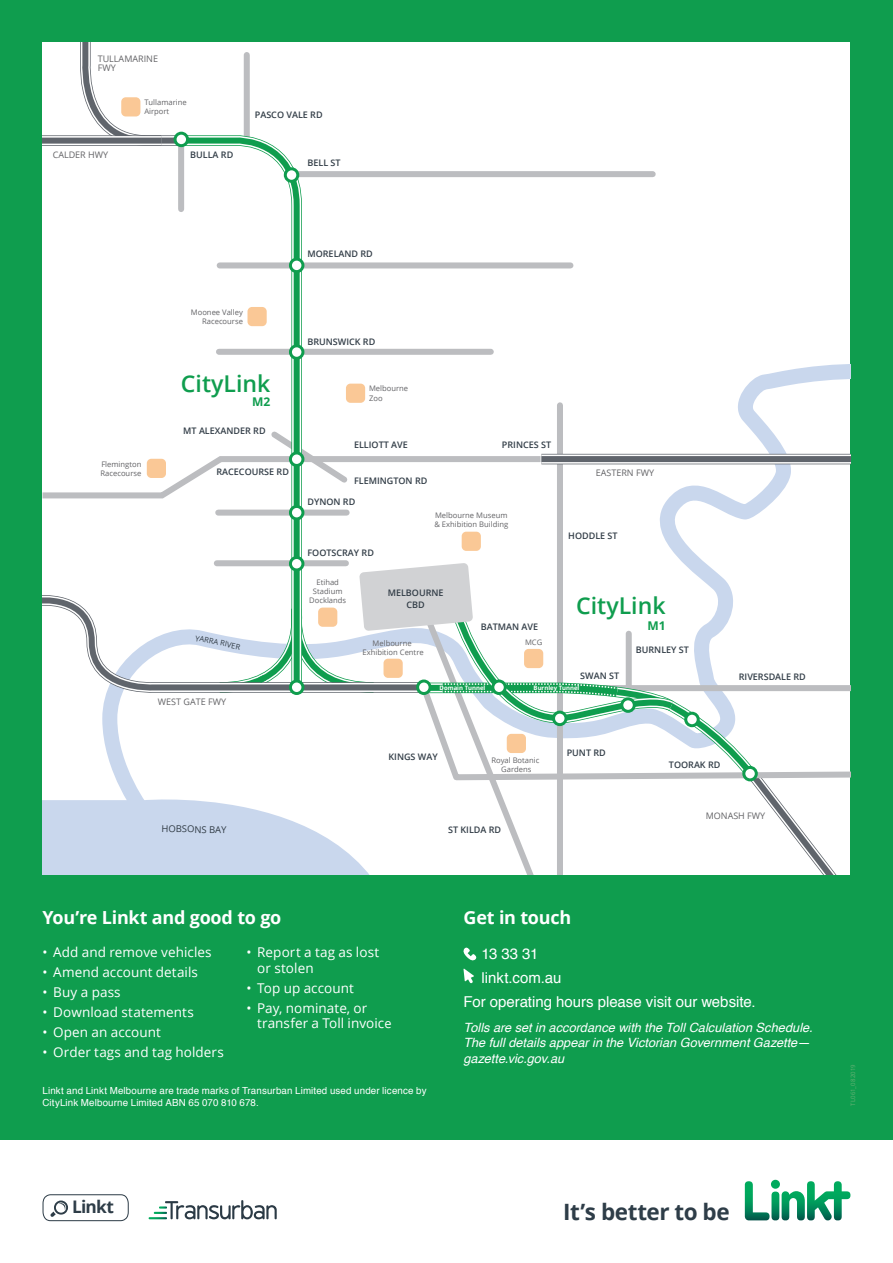
<style>
.page{position:relative;width:893px;height:1263px;background:#fff}
.page>*{position:absolute;margin:0;border:0;box-sizing:border-box;transform-origin:0 0}
.t1{font:600 23.1px "Open Sans";color:#0f9d4e}
.t2{font:700 22.5px "Open Sans";letter-spacing:-.02em;color:#2e3d48}
.t3{font:700 18px "Open Sans";letter-spacing:-.015em;color:#fff}
.t4{font:700 17.25px "Open Sans";letter-spacing:-.045em;color:#2e3d48}
.t5{font:15px "Helvetica";color:#fff}
.t6{font:13.5px/15.8px "Open Sans";letter-spacing:.005em;color:#fff}
.t7{font:italic 12.75px/15.8px "Helvetica";color:#fff}
.t8{font:700 12px "Open Sans";color:#0f9d4e}
.t9{font:9.75px/12px "Helvetica";letter-spacing:.015em;color:#fff}
.t10{font:9.45px "Open Sans";color:#323d47}
.t11{font:600 9px/12px "Open Sans";color:#323d47;text-align:center}
.t12{font:9px/9px "Open Sans";color:#636366}
.t13{font:7.65px/9px "Open Sans";color:#636366}
.t14{font:7.65px "Open Sans";color:#323d47}
.t15{font:700 6px "Open Sans";color:#fff}
.t16{font:6px "Open Sans";letter-spacing:.025em;color:#67b175}
.s1{font-size:12.75px}
</style>
<div class="page">
<div style="left:0;top:0;width:893px;height:1140px;background:#0f9d4e"></div>
<div style="left:43px;top:43px;width:807px;height:832px;background:#fff"></div>
<svg style="left:346px;top:364px;width:504px;height:192px"></svg>
<div style="left:557px;top:405px;width:6px;height:470px;background:#bcbdc0"></div>
<div style="left:293px;top:171px;width:360px;height:6px;background:#bcbdc0"></div>
<div style="left:244px;top:55px;width:6px;height:86px;background:#bcbdc0"></div>
<div style="left:541px;top:454px;width:309px;height:10px;background:#a1a4a8"></div>
<div style="left:541px;top:455px;width:309px;height:9px;background:#eeeeef"></div>
<div style="left:541px;top:456px;width:309px;height:6px;background:#60656c"></div>
<div style="left:43px;top:135px;width:118px;height:11px;background:#8c9095"></div>
<div style="left:43px;top:136px;width:118px;height:9px;background:#bfc1c4"></div>
<div style="left:43px;top:138px;width:118px;height:6px;background:#60656c"></div>
<div style="left:220px;top:262px;width:350px;height:6px;background:#bcbdc0"></div>
<div style="left:219px;top:349px;width:272px;height:6px;background:#bcbdc0"></div>
<div style="left:346px;top:384px;width:19px;height:19px;background:#fac896;border-radius:5px"></div>
<div style="left:462px;top:532px;width:19px;height:19px;background:#fac896;border-radius:5px"></div>
<svg style="left:178px;top:135px;width:124px;height:421px"></svg>
<svg style="left:75px;top:43px;width:115px;height:108px"></svg>
<svg style="left:284px;top:167px;width:15px;height:16px"></svg>
<svg style="left:289px;top:258px;width:15px;height:15px"></svg>
<svg style="left:289px;top:344px;width:15px;height:16px"></svg>
<svg style="left:43px;top:426px;width:504px;height:94px"></svg>
<svg style="left:43px;top:556px;width:807px;height:319px"></svg>
<svg style="left:745px;top:1180px;width:105px;height:40px"></svg>
<svg style="left:42px;top:1194px;width:87px;height:28px"></svg>
<svg style="left:463px;top:947px;width:13px;height:14px"></svg>
<svg style="left:463px;top:969px;width:11px;height:14px"></svg>
<svg style="left:149px;top:1200px;width:128px;height:19px"></svg>
<p class="t12" style="left:98px;top:54px;width:62px">TULLAMARINE<br>FWY</p>
<p class="t12" style="left:53px;top:150px;width:57px">CALDER HWY</p>
<p class="t13" style="left:144px;top:98px;width:44px">Tullamarine<br>Airport</p>
<p class="t11" style="left:190px;top:149px;width:45px">BULLA RD</p>
<p class="t11" style="left:255px;top:109px;width:69px">PASCO VALE RD</p>
<p class="t11" style="left:307px;top:157px;width:35px">BELL ST</p>
<p class="t13" style="left:191px;top:307px;width:54px;text-align:right">Moonee Valley<br>Racecourse</p>
<p class="t11" style="left:307px;top:248px;width:67px">MORELAND RD</p>
<p class="t11" style="left:307px;top:335px;width:69px">BRUNSWICK RD</p>
<p class="t13" style="left:101px;top:459px;width:42px">Flemington<br>Racecourse</p>
<h1 class="t1" style="left:181px;top:367px;width:91px">CityLink</h1>
<h3 class="t8" style="left:252px;top:393px;width:20px">M2</h3>
<p class="t11" style="left:183px;top:425px;width:84px">MT ALEXANDER RD</p>
<p class="t11" style="left:217px;top:465px;width:74px">RACECOURSE RD</p>
<p class="t14" style="left:196px;top:633px;width:47px;rotate:11deg">YARRA RIVER</p>
<p class="t12" style="left:158px;top:696px;width:70px">WEST GATE FWY</p>
<p class="t10" style="left:162px;top:822px;width:67px;rotate:1deg">HOBSONS BAY</p>
<p class="t13" style="left:369px;top:384px;width:41px">Melbourne<br>Zoo</p>
<p class="t11" style="left:354px;top:439px;width:55px">ELLIOTT AVE</p>
<p class="t11" style="left:502px;top:439px;width:51px">PRINCES ST</p>
<p class="t11" style="left:354px;top:474px;width:75px">FLEMINGTON RD</p>
<p class="t11" style="left:307px;top:496px;width:49px">DYNON RD</p>
<p class="t11" style="left:307px;top:546px;width:68px">FOOTSCRAY RD</p>
<p class="t13" style="left:309px;top:578px;width:38px;text-align:center">Etihad<br>Stadium<br>Docklands</p>
<p class="t13" style="left:434px;top:510px;width:75px">Melbourne Museum &amp; Exhibition Building</p>
<p class="t11" style="left:388px;top:586px;width:57px">MELBOURNE<br>CBD</p>
<p class="t11" style="left:481px;top:620px;width:59px">BATMAN AVE</p>
<p class="t12" style="left:596px;top:468px;width:60px">EASTERN FWY</p>
<p class="t11" style="left:568px;top:530px;width:51px">HODDLE ST</p>
<h1 class="t1" style="left:576px;top:590px;width:91px">CityLink</h1>
<h3 class="t8" style="left:647px;top:617px;width:20px">M1</h3>
<p class="t13" style="left:373px;top:638px;width:41px">Melbourne</p>
<p class="t13" style="left:525px;top:637px;width:19px">MCG</p>
<p class="t13" style="left:362px;top:647px;width:63px">Exhibition Centre</p>
<p class="t15" style="left:440px;top:683px;width:47px">Domain Tunnel</p>
<p class="t15" style="left:534px;top:683px;width:47px">Burnley Tunnel</p>
<p class="t11" style="left:580px;top:669px;width:40px">SWAN ST</p>
<p class="t11" style="left:636px;top:643px;width:55px">BURNLEY ST</p>
<p class="t11" style="left:739px;top:670px;width:69px">RIVERSDALE RD</p>
<p class="t11" style="left:388px;top:751px;width:51px">KINGS WAY</p>
<p class="t13" style="left:491px;top:755px;width:50px;text-align:center">Royal Botanic<br>Gardens</p>
<p class="t11" style="left:567px;top:746px;width:41px">PUNT RD</p>
<p class="t11" style="left:669px;top:759px;width:53px">TOORAK RD</p>
<p class="t11" style="left:448px;top:824px;width:55px">ST KILDA RD</p>
<p class="t12" style="left:706px;top:811px;width:61px">MONASH FWY</p>
<h3 class="t3" style="left:43px;top:905px;width:240px">You’re Linkt and good to go</h3>
<h3 class="t6" style="left:43px;top:944px;width:171px">• Add and remove vehicles</h3>
<h3 class="t6" style="left:43px;top:964px;width:157px">• Amend account details</h3>
<h3 class="t6" style="left:43px;top:984px;width:80px">• Buy a pass</h3>
<h3 class="t6" style="left:43px;top:1004px;width:153px">• Download statements</h3>
<h3 class="t6" style="left:43px;top:1024px;width:120px">• Open an account</h3>
<h3 class="t6" style="left:43px;top:1044px;width:183px">• Order tags and tag holders</h3>
<h3 class="t6" style="left:257px;top:944px;width:123px;text-indent:-11px">• Report a tag as lost or stolen</h3>
<h3 class="t6" style="left:247px;top:979px;width:109px">• Top up account</h3>
<h3 class="t6" style="left:257px;top:999px;width:136px;text-indent:-11px">• Pay, nominate, or transfer a Toll invoic<span class="s1">e</span></h3>
<p class="t9" style="left:43px;top:1084px;width:386px">Linkt and Linkt Melbourne are trade marks of Transurban Limited used under licence by<br>CityLink Melbourne Limited ABN 65 070 810 678.</p>
<h3 class="t4" style="left:72px;top:1195px;width:43px">Linkt</h3>
<h3 class="t3" style="left:463px;top:905px;width:109px">Get in touch</h3>
<h3 class="t5" style="left:482px;top:942px;width:58px">13 33 31</h3>
<h3 class="t5" style="left:482px;top:966px;width:81px">linkt.com.au</h3>
<h3 class="t5" style="left:463px;top:990px;width:294px">For operating hours please visit our website.</h3>
<h3 class="t7" style="left:463px;top:1019px;width:351px">Tolls are set in accordance with the Toll Calculation Schedule.<br>The full details appear in the Victorian Government Gazette— gazette.vic.gov.au</h3>
<h2 class="t2" style="left:563px;top:1196px;width:168px">It’s better to be</h2>
<p class="t16" style="left:849px;top:1106px;width:42px;rotate:-90deg">TL061_082019</p>
</div>
